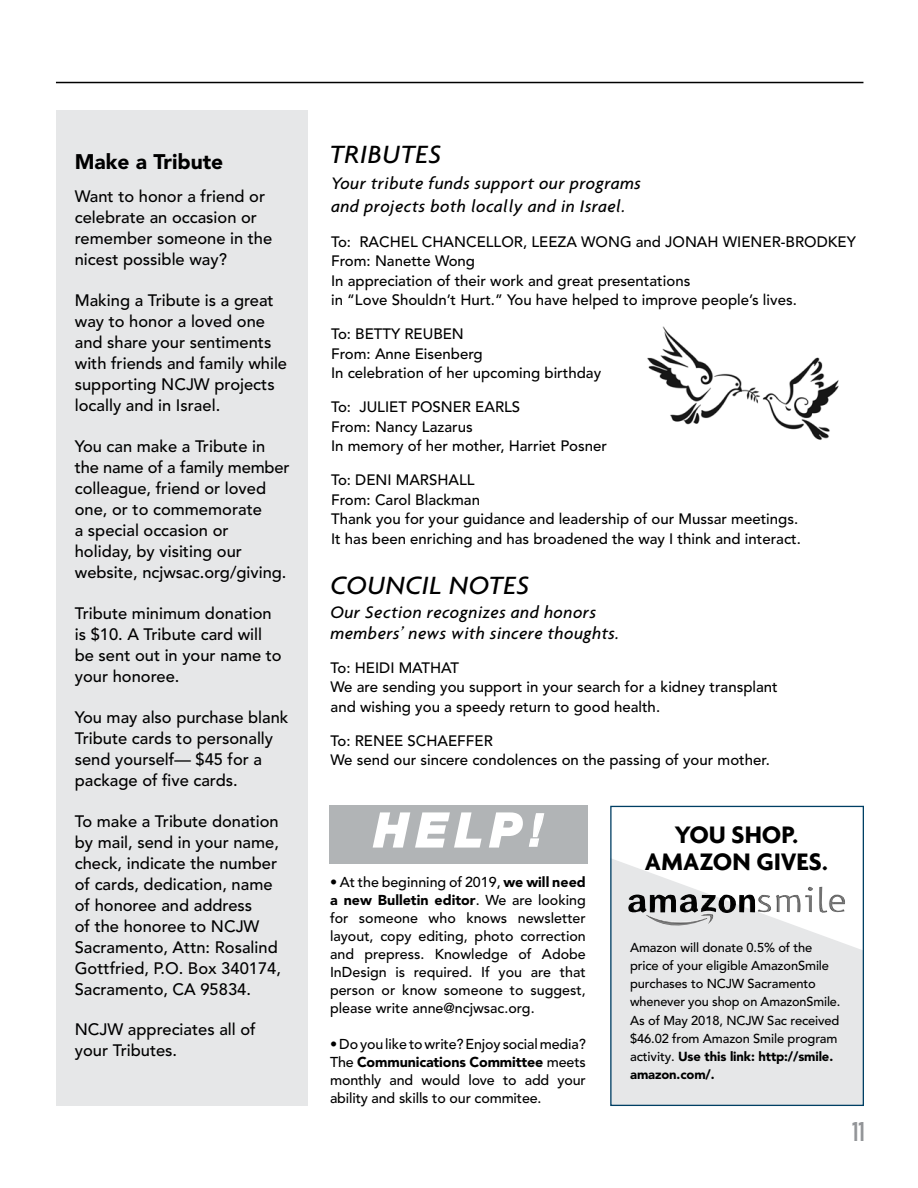
<style>
.page{position:relative;width:918px;height:1188px;background:#fff}
.page>*{position:absolute;margin:0;border:0;box-sizing:border-box;transform-origin:0 0}
.t1{font:italic 700 45px "Helvetica Neue";color:#fff}
.t2{font:italic 500 27px "Agenda";letter-spacing:.025em;color:#000}
.t3{font:500 27px "Gotham Condensed";color:#939598}
.t4{font:700 25.8px/27.2px "Agenda";letter-spacing:.005em;color:#000;text-align:center}
.t5{font:900 21px "Avenir";color:#000}
.t6{font:italic 500 18px/23.2px "Agenda";letter-spacing:.025em;color:#000}
.t7{font:500 16.5px/21px "Avenir";color:#000}
.t8{font:500 15px/19.5px "Avenir";color:#000}
.t9{font:500 14.25px/18px "Avenir";letter-spacing:-.01em;color:#000;text-align:justify}
.t10{font:900 13.05px/18.3px "Avenir";letter-spacing:-.01em;color:#000}
.t11{font:500 12.9px/18px "Avenir";letter-spacing:-.01em;color:#000}
.s1{font-weight:900}
.s2{font-weight:500}
</style>
<div class="page">
<img style="left:647px;top:326px;width:192px;height:114px">
<hr style="left:56px;top:82px;width:807px;height:1px;background:#000">
<div style="left:56px;top:110px;width:252px;height:996px;background:#e6e7e8"></div>
<svg style="left:612px;top:859px;width:250px;height:245px;fill:#e6e7e8"></svg>
<div style="left:610px;top:806px;width:254px;height:300px;border:1px solid #003f64"></div>
<div style="left:330px;top:806px;width:258px;height:58px;background:#b1b4b6"></div>
<svg style="left:372px;top:812px;width:173px;height:36px"></svg>
<img style="left:626px;top:887px;width:220px;height:28px">
<p class="t5" style="left:75px;top:149px;width:150px">Make a Tribute</p>
<h2 class="t2" style="left:330px;top:138px;width:113px">TRIBUTES</h2>
<p class="t7" style="left:75px;top:187px;width:199px">Want to honor a friend or celebrate an occasion or remember someone in the nicest possible way?</p>
<p class="t7" style="left:75px;top:290px;width:214px">Making a Tribute is a great way to honor a loved one and share your sentiments with friends and family while supporting NCJW projects locally and in Israel.</p>
<p class="t7" style="left:75px;top:436px;width:216px">You can make a Tribute in the name of a family member colleague, friend or loved one, or to commemorate<br>a special occasion or holiday, by visiting our website, ncjwsac.org/giving.</p>
<p class="t7" style="left:75px;top:603px;width:208px">Tribute minimum donation is $10. A Tribute card will be sent out in your name to your honoree.</p>
<p class="t7" style="left:75px;top:707px;width:215px">You may also purchase blank<br>Tribute cards to personally send yourself— $45 for a package of five cards.</p>
<p class="t7" style="left:75px;top:811px;width:208px">To make a Tribute donation by mail, send in your name, check, indicate the number of cards, dedication, name of honoree and address<br>of the honoree to NCJW<br>Sacramento, Attn: Rosalind<br>Gottfried, P.O. Box 340174,<br>Sacramento, CA 95834.</p>
<p class="t7" style="left:75px;top:1020px;width:182px">NCJW appreciates all of your Tributes.</p>
<p class="t6" style="left:331px;top:171px;width:311px">Your tribute funds support our programs and projects both locally and in Israel.</p>
<p class="t8" style="left:331px;top:232px;width:526px">To: RACHEL CHANCELLOR, LEEZA WONG and JONAH WIENER-BRODKEY From: Nanette Wong<br>In appreciation of their work and great presentations<br>in “Love Shouldn’t Hurt.” You have helped to improve people’s lives.</p>
<p class="t8" style="left:331px;top:325px;width:272px">To: BETTY REUBEN<br>From: Anne Eisenberg<br>In celebration of her upcoming birthday</p>
<p class="t8" style="left:331px;top:398px;width:277px">To: JULIET POSNER EARLS<br>From: Nancy Lazarus<br>In memory of her mother, Harriet Posner</p>
<p class="t8" style="left:331px;top:471px;width:471px">To: DENI MARSHALL<br>From: Carol Blackman<br>Thank you for your guidance and leadership of our Mussar meetings.<br>It has been enriching and has broadened the way I think and interact.</p>
<h2 class="t2" style="left:331px;top:569px;width:200px">COUNCIL NOTES</h2>
<p class="t6" style="left:330px;top:601px;width:290px;line-height:21px">Our Section recognizes and honors members’ news with sincere thoughts.</p>
<p class="t8" style="left:331px;top:658px;width:449px">To: HEIDI MATHAT<br>We are sending you support in your search for a kidney transplant and wishing you a speedy return to good health.</p>
<p class="t8" style="left:331px;top:731px;width:441px">To: RENEE SCHAEFFER<br>We send our sincere condolences on the passing of your mother.</p>
<h1 class="t1" style="left:375px;top:795px;width:170px">HELP!</h1>
<h3 class="t4" style="left:645px;top:820px;width:185px">YOU SHOP.<br>AMAZON GIVES.</h3>
<p class="t9" style="left:330px;top:874px;width:257px">• At the beginning of 2019, <span class="s1">we will need a new Bulletin editor</span>. We are looking for someone who knows newsletter layout, copy editing, photo correction and prepress. Knowledge of Adobe InDesign is required. If you are that person or know someone to suggest, please write anne@ncjwsac.org.</p>
<p class="t9" style="left:330px;top:1036px;width:257px">• Do you like to write? Enjoy social media?<br>The <span class="s1">Communications Committee</span> meets monthly and would love to add your ability and skills to our commitee.</p>
<p class="t11" style="left:630px;top:939px;width:212px">Amazon will donate 0.5% of the price of your eligible AmazonSmile purchases to NCJW Sacramento whenever you shop on AmazonSmile.<br>As of May 2018, NCJW Sac received $46.02 from Amazon Smile program</p>
<p class="t10" style="left:630px;top:1047px;width:205px"><span class="s2">activity.</span> Use this link: http://smile. amazon.com/.</p>
<h2 class="t3" style="left:852px;top:1116px;width:14px">11</h2>
</div>
